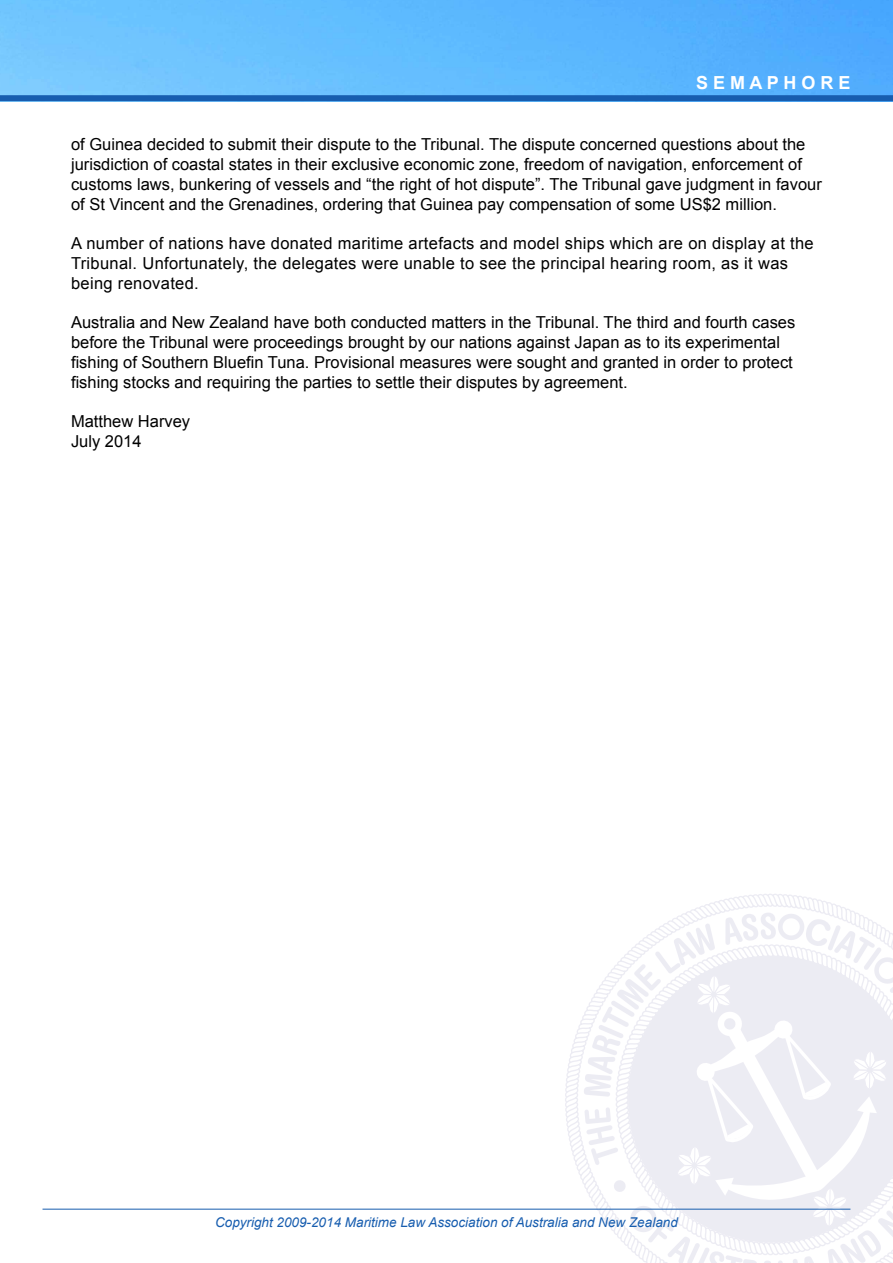
<style>
.page{position:relative;width:893px;height:1263px;background:#fff}
.page>*{position:absolute;margin:0;border:0;box-sizing:border-box;transform-origin:0 0}
.t1{font:700 18px "Arial";color:#fff}
.t2{font:16.5px/19.8px "Arial";color:#000}
.t3{font:16.5px/19.8px "Arial";letter-spacing:.02em;color:#000}
.t4{font:italic 13.5px "Arial";color:#175daf}
</style>
<div class="page">
<svg style="left:564px;top:1015px;width:20px;height:194px"></svg>
<svg style="left:697px;top:894px;width:148px;height:14px"></svg>
<svg style="left:584px;top:912px;width:309px;height:351px"></svg>
<hr style="left:43px;top:1209px;width:807px;height:1px;background:#175daf">
<img style="left:0;top:0;width:893px;height:95px">
<div style="left:0;top:95px;width:893px;height:6px;background:#175daf"></div>
<p class="t1" style="left:696px;top:71px;width:156px">S E M A P H O R E</p>
<p class="t2" style="left:71px;top:135px;width:752px">of Guinea decided to submit their dispute to the Tribunal. The dispute concerned questions about the jurisdiction of coastal states in their exclusive economic zone, freedom of navigation, enforcement of customs laws, bunkering of vessels and “the right of hot dispute”. The Tribunal gave judgment in favour of St Vincent and the Grenadines, ordering that Guinea pay compensation of some US$2 million.</p>
<p class="t3" style="left:71px;top:234px;width:744px">A number of nations have donated maritime artefacts and model ships which are on display at the<br>Tribunal. Unfortunately, the delegates were unable to see the principal hearing room, as it was being renovated.</p>
<p class="t2" style="left:71px;top:313px;width:726px">Australia and New Zealand have both conducted matters in the Tribunal. The third and fourth cases before the Tribunal were proceedings brought by our nations against Japan as to its experimental fishing of Southern Bluefin Tuna. Provisional measures were sought and granted in order to protect fishing stocks and requiring the parties to settle their disputes by agreement.</p>
<p class="t2" style="left:71px;top:412px;width:121px">Matthew Harvey<br>July 2014</p>
<p class="t4" style="left:215px;top:1213px;width:464px">Copyright 2009-2014 Maritime Law Association of Australia and New Zealand</p>
</div>
